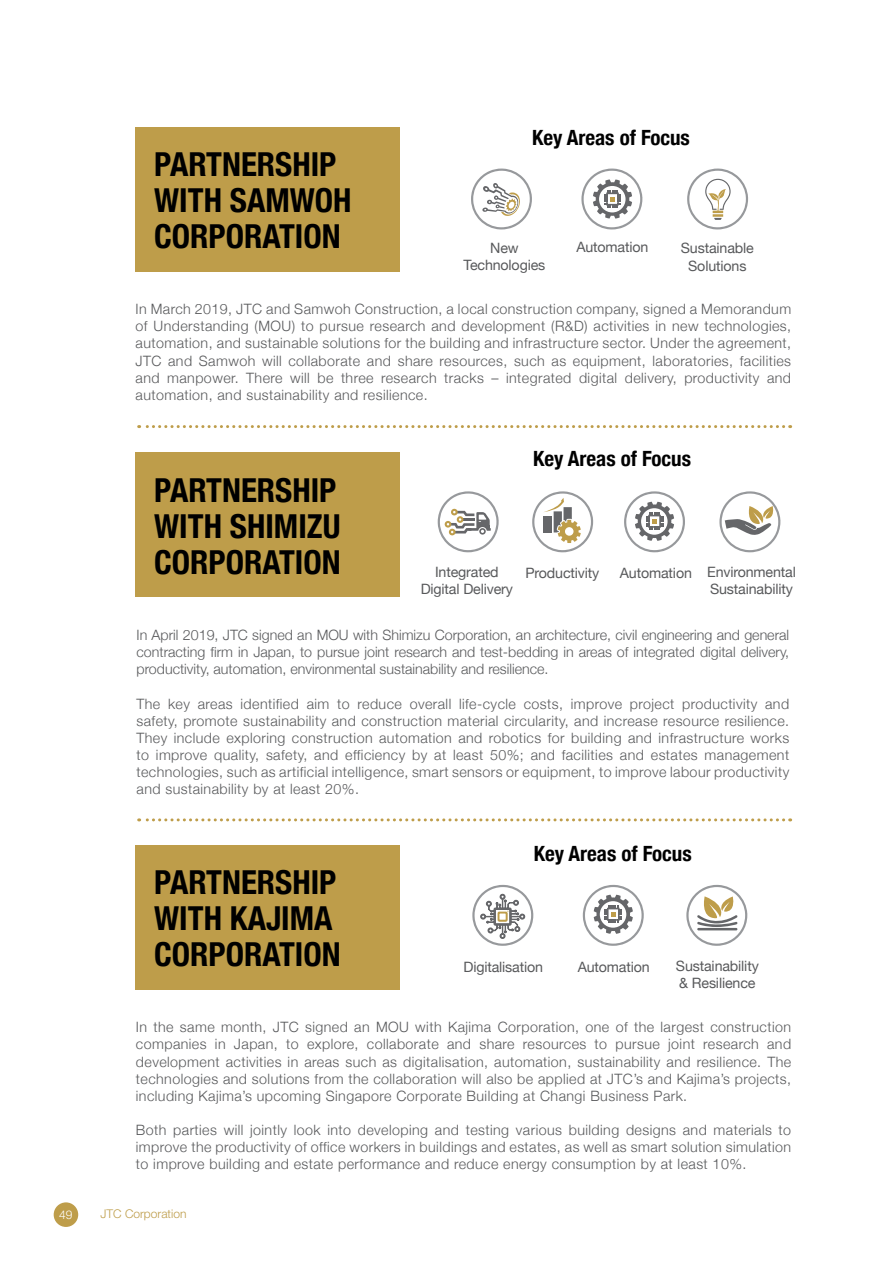
<style>
.page{position:relative;width:893px;height:1263px;background:#fff}
.page>*{position:absolute;margin:0;border:0;box-sizing:border-box;transform-origin:0 0}
.t1{font:700 condensed 33px/36px "Helvetica Neue";color:#000}
.t2{font:700 condensed 21px "Helvetica Neue";color:#000}
.t3{font:300 14.25px/17.1px "Helvetica Neue";letter-spacing:.03em;color:#58595b;text-align:justify}
.t4{font:14.25px/17.1px "Helvetica Neue";letter-spacing:-.01em;color:#58595b;text-align:center}
.t5{font:300 12px "Helvetica Neue LT Std";color:#be9d4a}
.t6{font:300 12px "Helvetica Neue LT Std";color:#fff}
</style>
<div class="page">
<div style="left:54px;top:1202px;width:24px;height:25px;background:#be9d4a;border-radius:50%"></div>
<div style="left:136px;top:128px;width:264px;height:144px;background:#be9d4a"></div>
<div style="left:136px;top:452px;width:264px;height:144px;background:#be9d4a"></div>
<div style="left:136px;top:845px;width:264px;height:144px;background:#be9d4a"></div>
<svg style="left:139px;top:425px;width:645px;height:3px"></svg>
<svg style="left:139px;top:818px;width:645px;height:3px"></svg>
<svg style="left:471px;top:169px;width:61px;height:60px"></svg>
<svg style="left:581px;top:169px;width:61px;height:60px"></svg>
<svg style="left:624px;top:491px;width:61px;height:61px"></svg>
<svg style="left:583px;top:885px;width:61px;height:61px"></svg>
<svg style="left:687px;top:169px;width:61px;height:60px"></svg>
<svg style="left:532px;top:491px;width:61px;height:61px"></svg>
<div style="left:544px;top:516px;width:8px;height:16px;background:#656669"></div>
<svg style="left:438px;top:491px;width:61px;height:61px"></svg>
<svg style="left:719px;top:491px;width:61px;height:61px"></svg>
<svg style="left:686px;top:885px;width:61px;height:61px"></svg>
<svg style="left:472px;top:885px;width:61px;height:61px"></svg>
<h1 class="t1" style="left:154px;top:144px;width:199px">PARTNERSHIP<br>WITH SAMWOH<br>CORPORATION</h1>
<h2 class="t2" style="left:532px;top:120px;width:159px">Key Areas of Focus</h2>
<p class="t4" style="left:464px;top:240px;width:83px">New<br>Technologies</p>
<p class="t4" style="left:576px;top:240px;width:74px">Automation</p>
<p class="t4" style="left:681px;top:241px;width:75px">Sustainable<br>Solutions</p>
<p class="t3" style="left:136px;top:300px;width:657px">In March 2019, JTC and Samwoh Construction, a local construction company, signed a Memorandum of Understanding (MOU) to pursue research and development (R&amp;D) activities in new technologies, automation, and sustainable solutions for the building and infrastructure sector. Under the agreement, JTC and Samwoh will collaborate and share resources, such as equipment, laboratories, facilities and manpower. There will be three research tracks – integrated digital delivery, productivity and automation, and sustainability and resilience.</p>
<h1 class="t1" style="left:154px;top:470px;width:188px">PARTNERSHIP<br>WITH SHIMIZU<br>CORPORATION</h1>
<h2 class="t2" style="left:533px;top:441px;width:159px">Key Areas of Focus</h2>
<p class="t4" style="left:421px;top:564px;width:94px">Integrated<br>Digital Delivery</p>
<p class="t4" style="left:525px;top:566px;width:75px">Productivity</p>
<p class="t4" style="left:620px;top:566px;width:74px">Automation</p>
<p class="t4" style="left:707px;top:564px;width:90px;text-align:left">Environmental<br>Sustainability</p>
<p class="t3" style="left:137px;top:626px;width:654px">In April 2019, JTC signed an MOU with Shimizu Corporation, an architecture, civil engineering and general contracting firm in Japan, to pursue joint research and test-bedding in areas of integrated digital delivery, productivity, automation, environmental sustainability and resilience.</p>
<p class="t3" style="left:137px;top:694px;width:654px">The key areas identified aim to reduce overall life-cycle costs, improve project productivity and safety, promote sustainability and construction material circularity, and increase resource resilience.<br>They include exploring construction automation and robotics for building and infrastructure works to improve quality, safety, and efficiency by at least 50%; and facilities and estates management technologies, such as artificial intelligence, smart sensors or equipment, to improve labour productivity and sustainability by at least 20%.</p>
<h1 class="t1" style="left:154px;top:862px;width:188px">PARTNERSHIP<br>WITH KAJIMA<br>CORPORATION</h1>
<h2 class="t2" style="left:534px;top:836px;width:159px">Key Areas of Focus</h2>
<p class="t4" style="left:463px;top:959px;width:81px">Digitalisation</p>
<p class="t4" style="left:578px;top:959px;width:74px">Automation</p>
<p class="t4" style="left:676px;top:958px;width:84px;text-align:left">Sustainability &amp; Resilience</p>
<p class="t3" style="left:136px;top:1018px;width:657px">In the same month, JTC signed an MOU with Kajima Corporation, one of the largest construction companies in Japan, to explore, collaborate and share resources to pursue joint research and development activities in areas such as digitalisation, automation, sustainability and resilience. The technologies and solutions from the collaboration will also be applied at JTC’s and Kajima’s projects, including Kajima’s upcoming Singapore Corporate Building at Changi Business Park.</p>
<p class="t3" style="left:136px;top:1120px;width:657px">Both parties will jointly look into developing and testing various building designs and materials to improve the productivity of office workers in buildings and estates, as well as smart solution simulation to improve building and estate performance and reduce energy consumption by at least 10%.</p>
<p class="t6" style="left:59px;top:1207px;width:15px">49</p>
<p class="t5" style="left:101px;top:1206px;width:87px">JTC Corporation</p>
</div>
